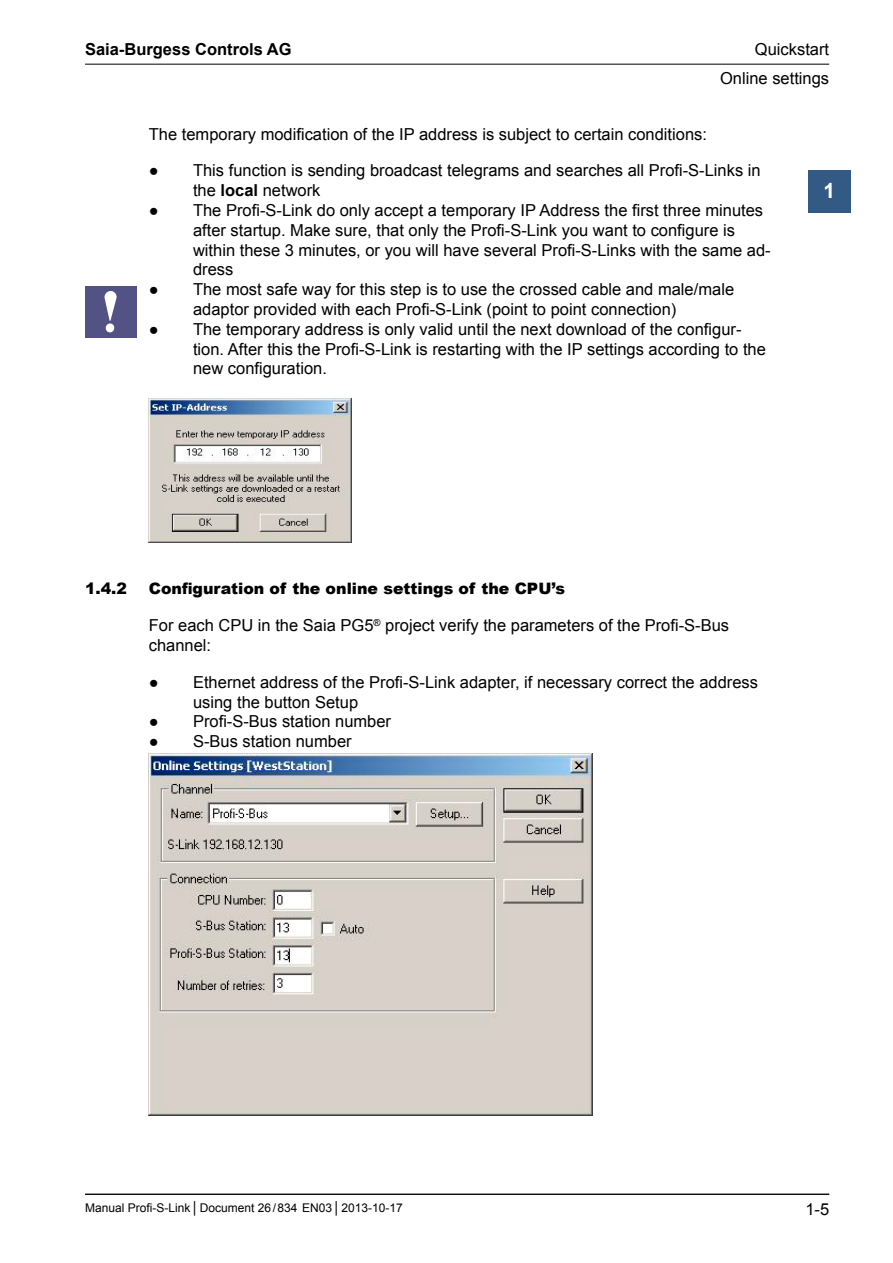
<style>
.page{position:relative;width:893px;height:1263px;background:#fff}
.page>*{position:absolute;margin:0;border:0;box-sizing:border-box;transform-origin:0 0}
.t1{font:700 21px "Arial";color:#fff}
.Fliesstext{font:16.5px/19.8px "Arial";color:#000}
.t2{font:700 16.5px "Arial";color:#000}
.Überschrift_3{font:900 15.75px "Arial";color:#000}
.t3{font:12px "Arial";color:#000}
.s1{font-weight:700}
</style>
<div class="page">
<hr style="left:85px;top:64px;width:744px;height:1px;background:#000">
<hr style="left:85px;top:1194px;width:744px;height:1px;background:#000">
<div style="left:808px;top:170px;width:42px;height:43px;background:#325a85"></div>
<img style="left:149px;top:399px;width:202px;height:144px">
<img style="left:149px;top:754px;width:444px;height:361px">
<div style="left:85px;top:286px;width:51px;height:51px;background:#535285"></div>
<svg style="left:104px;top:291px;width:13px;height:41px"></svg>
<p class="t2" style="left:85px;top:38px;width:208px">Saia-Burgess Controls AG</p>
<p class="Fliesstext" style="left:755px;top:39px;width:76px">Quickstart</p>
<p class="Fliesstext" style="left:720px;top:69px;width:111px">Online settings</p>
<p class="Fliesstext" style="left:149px;top:124px;width:560px">The temporary modification of the IP address is subject to certain conditions:</p>
<p class="Fliesstext" style="left:193px;top:161px;width:569px;text-indent:-44px">● This function is sending broadcast telegrams and searches all Profi-S-Links in the <span class="s1">local</span> network</p>
<p class="Fliesstext" style="left:193px;top:200px;width:579px;text-indent:-44px">● The Profi-S-Link do only accept a temporary IP Address the first three minutes after startup. Make sure, that only the Profi-S-Link you want to configure is within these 3 minutes, or you will have several Profi-S-Links with the same ad&shy;dress</p>
<p class="Fliesstext" style="left:193px;top:280px;width:543px;text-indent:-44px">● The most safe way for this step is to use the crossed cable and male/male adaptor provided with each Profi-S-Link (point to point connection)</p>
<p class="Fliesstext" style="left:193px;top:319px;width:574px;text-indent:-44px">● The temporary address is only valid until the next download of the configur&shy;tion. After this the Profi-S-Link is restarting with the IP settings according to the new configuration.</p>
<p class="t1" style="left:823px;top:177px;width:13px">1</p>
<p class="Überschrift_3" style="left:85px;top:577px;width:44px">1.4.2</p>
<p class="Überschrift_3" style="left:149px;top:577px;width:418px">Configuration of the online settings of the CPU’s</p>
<p class="Fliesstext" style="left:149px;top:616px;width:582px">For each CPU in the Saia PG5<sup>®</sup> project verify the parameters of the Profi-S-Bus channel:</p>
<p class="Fliesstext" style="left:193px;top:672px;width:566px;text-indent:-44px">● Ethernet address of the Profi-S-Link adapter, if necessary correct the address using the button Setup</p>
<p class="Fliesstext" style="left:149px;top:712px;width:244px">● Profi-S-Bus station number</p>
<p class="Fliesstext" style="left:149px;top:732px;width:204px">● S-Bus station number</p>
<p class="t3" style="left:85px;top:1200px;width:319px">Manual Profi-S-Link│Document 26/834 EN03 │ 2013-10-17</p>
<p class="Fliesstext" style="left:805px;top:1200px;width:25px">1-5</p>
</div>
